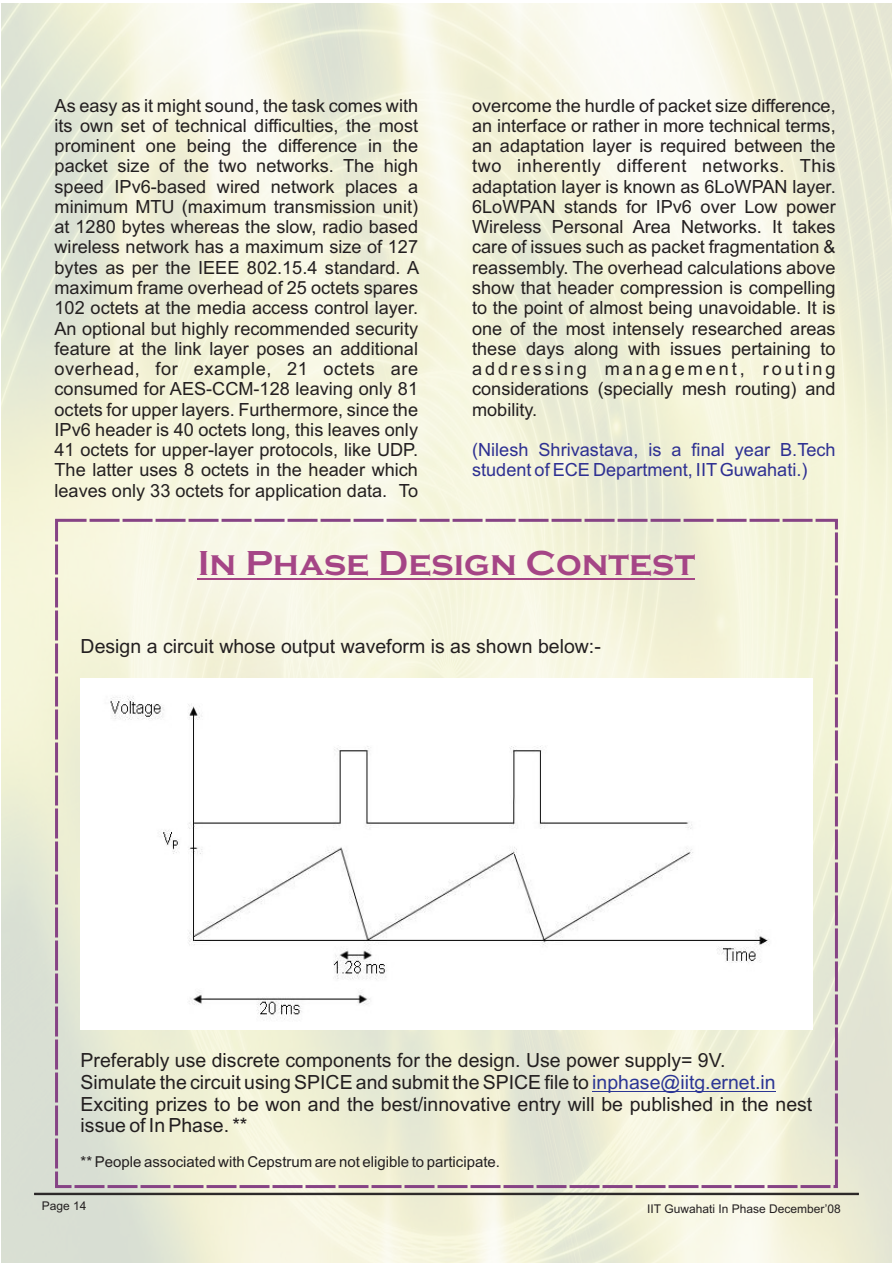
<style>
.page{position:relative;width:893px;height:1263px;background:#fff}
.page>*{position:absolute;margin:0;border:0;box-sizing:border-box;transform-origin:0 0}
.t1{font:700 36px "Copperplate Gothic";color:#a54586}
.t2{font:19.5px/21.8px "Arial";color:#231f20}
.t3{font:18.15px/20.2px "Arial";color:#231f20;text-align:justify}
.t4{font:18.15px/20.2px "Arial";color:#2e3092}
.t5{font:18.15px "Arial";letter-spacing:.03em;color:#231f20}
.t6{font:18.15px "Arial";letter-spacing:.035em;color:#231f20}
.t7{font:18.15px "Arial";letter-spacing:.16em;color:#231f20}
.t8{font:15px "Arial";color:#231f20}
.t9{font:12px "Arial";color:#231f20}
.s1{color:#2c3695}
</style>
<div class="page">
<img style="left:2px;top:4px;width:889px;height:1259px">
<hr style="left:34px;top:1193px;width:825px;height:2px;background:#2d2929">
<svg style="left:55px;top:519px;width:783px;height:669px;background:#eeecd8"></svg>
<hr style="left:198px;top:578px;width:497px;height:2px;background:#a54586">
<hr style="left:592px;top:1091px;width:184px;height:1px;background:#2c3695">
<img style="left:81px;top:678px;width:731px;height:352px">
<p class="t3" style="left:55px;top:97px;width:365px">As easy as it might sound, the task comes with</p>
<p class="t3" style="left:472px;top:97px;width:365px">overcome the hurdle of packet size difference,</p>
<p class="t3" style="left:55px;top:117px;width:365px">its own set of technical difficulties, the most</p>
<p class="t3" style="left:472px;top:117px;width:365px">an interface or rather in more technical terms,</p>
<p class="t3" style="left:55px;top:137px;width:365px">prominent one being the difference in the</p>
<p class="t3" style="left:472px;top:137px;width:365px">an adaptation layer is required between the</p>
<p class="t3" style="left:55px;top:158px;width:365px">packet size of the two networks. The high</p>
<p class="t5" style="left:472px;top:159px;width:365px">two inherently different networks. This</p>
<p class="t3" style="left:55px;top:178px;width:365px">speed IPv6-based wired network places a</p>
<p class="t3" style="left:472px;top:178px;width:365px">adaptation layer is known as 6LoWPAN layer.</p>
<p class="t3" style="left:55px;top:198px;width:365px">minimum MTU (maximum transmission unit)</p>
<p class="t3" style="left:472px;top:198px;width:365px">6LoWPAN stands for IPv6 over Low power</p>
<p class="t3" style="left:55px;top:218px;width:365px">at 1280 bytes whereas the slow, radio based</p>
<p class="t3" style="left:472px;top:218px;width:365px">Wireless Personal Area Networks. It takes</p>
<p class="t3" style="left:55px;top:239px;width:365px">wireless network has a maximum size of 127</p>
<p class="t3" style="left:472px;top:239px;width:365px">care of issues such as packet fragmentation &amp;</p>
<p class="t3" style="left:55px;top:259px;width:366px">bytes as per the IEEE 802.15.4 standard. A</p>
<p class="t3" style="left:472px;top:259px;width:365px">reassembly. The overhead calculations above</p>
<p class="t3" style="left:55px;top:279px;width:365px">maximum frame overhead of 25 octets spares</p>
<p class="t3" style="left:472px;top:279px;width:365px">show that header compression is compelling</p>
<p class="t3" style="left:55px;top:299px;width:365px">102 octets at the media access control layer.</p>
<p class="t3" style="left:472px;top:299px;width:365px">to the point of almost being unavoidable. It is</p>
<p class="t3" style="left:55px;top:320px;width:365px">An optional but highly recommended security</p>
<p class="t3" style="left:472px;top:320px;width:365px">one of the most intensely researched areas</p>
<p class="t3" style="left:55px;top:340px;width:365px">feature at the link layer poses an additional</p>
<p class="t3" style="left:472px;top:340px;width:365px">these days along with issues pertaining to</p>
<p class="t6" style="left:55px;top:362px;width:365px">overhead, for example, 21 octets are</p>
<p class="t7" style="left:472px;top:362px;width:365px">addressing management, routing</p>
<p class="t3" style="left:55px;top:380px;width:365px">consumed for AES-CCM-128 leaving only 81</p>
<p class="t3" style="left:472px;top:380px;width:365px">considerations (specially mesh routing) and</p>
<p class="t3" style="left:55px;top:401px;width:365px">octets for upper layers. Furthermore, since the</p>
<p class="t3" style="left:472px;top:401px;width:67px">mobility.</p>
<p class="t3" style="left:55px;top:421px;width:365px">IPv6 header is 40 octets long, this leaves only 41 octets for upper-layer protocols, like UDP.<br>The latter uses 8 octets in the header which leaves only 33 octets for application data. To</p>
<p class="t4" style="left:472px;top:441px;width:365px">(Nilesh Shrivastava, is a final year B.Tech student of ECE Department, IITGuwahati.)</p>
<h1 class="t1" style="left:198px;top:542px;width:499px">In Phase Design Contest</h1>
<p class="t2" style="left:81px;top:637px;width:522px">Design a circuit whose output waveform is as shown below:-</p>
<p class="t2" style="left:81px;top:1051px;width:733px">Preferably use discrete components for the design. Use power supply= 9V.<br>Simulate the circuit using SPICE and submit the SPICE file to <span class="s1">inphase@iitg.ernet.in </span>Exciting prizes to be won and the best/innovative entry will be published in the nest issue of In Phase. **</p>
<p class="t8" style="left:81px;top:1156px;width:421px">** People associated with Cepstrum are not eligible to participate.</p>
<p class="t9" style="left:42px;top:1201px;width:46px">Page 14</p>
<p class="t9" style="left:647px;top:1204px;width:195px">IIT Guwahati In Phase December’08</p>
</div>
